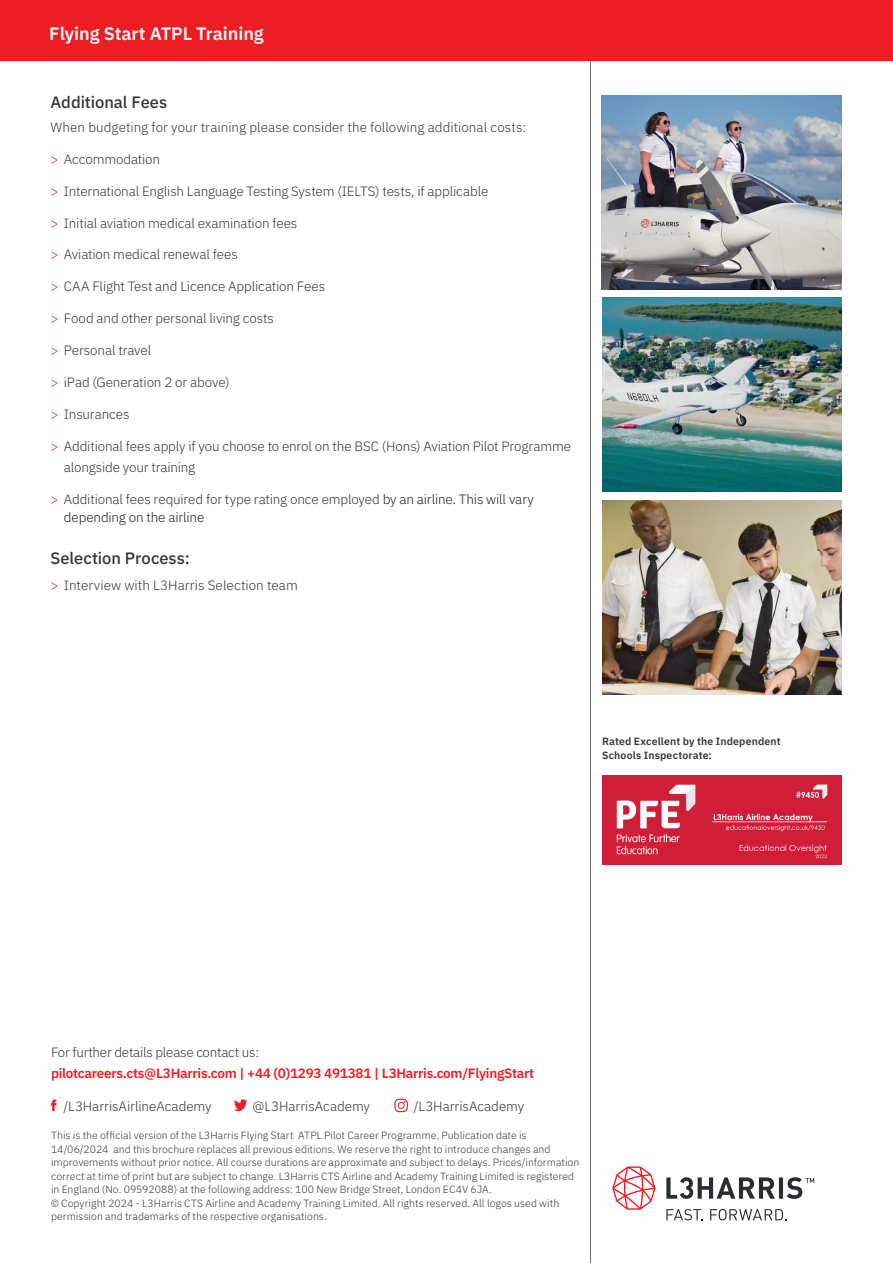
<style>
.page{position:relative;width:893px;height:1263px;background:#fff}
.page>*{position:absolute;margin:0;border:0;box-sizing:border-box;transform-origin:0 0}
.t1{font:600 18px "IBM Plex Sans";color:#fff}
.INTRO___Plex_Sans_Medium_11pt__14_lead__{font:500 16.5px "IBM Plex Sans";color:#363536}
.LIST_LIGHT___Plex_Sans_Light_9pt__12_lea{font:500 16.5px "IBM Plex Sans";letter-spacing:-.005em;color:#363536}
.LIST_LIGHT___Plex_Sans_Light_9pt__12_lea-2{font:300 13.5px/21px "IBM Plex Sans";letter-spacing:-.01em;color:#363536}
.t2{font:600 13.5px "IBM Plex Sans";letter-spacing:-.02em;color:#ee1d23}
.copy{font:300 13.5px "IBM Plex Sans";letter-spacing:-.005em;color:#363536}
.BOILERPLATE___Plex_Sans_Light_7pt__9_lea{font:300 10.5px/13.5px "IBM Plex Sans";letter-spacing:.005em;color:#363536}
.TABLE_BOLD___Plex_Sans_SemiBold_7pt__0_0{font:600 10.5px/13.5px "IBM Plex Sans";letter-spacing:.015em;color:#363536}
.s1{color:#ee1d23}
.s2{color:#231f20}
</style>
<div class="page">
<hr style="left:590px;top:0;width:1px;height:1263px;background:#737473">
<div style="left:0;top:0;width:893px;height:61px;background:#ee1d23"></div>
<img style="left:602px;top:298px;width:240px;height:194px">
<img style="left:602px;top:96px;width:240px;height:193px">
<img style="left:602px;top:501px;width:240px;height:193px">
<svg style="left:612px;top:1166px;width:43px;height:44px"></svg>
<svg style="left:666px;top:1209px;width:37px;height:11px"></svg>
<svg style="left:710px;top:1209px;width:76px;height:11px"></svg>
<svg style="left:666px;top:1177px;width:148px;height:22px"></svg>
<svg style="left:51px;top:1099px;width:5px;height:12px"></svg>
<svg style="left:234px;top:1099px;width:13px;height:12px"></svg>
<svg style="left:394px;top:1099px;width:14px;height:13px"></svg>
<img style="left:602px;top:775px;width:240px;height:89px">
<p class="t1" style="left:49px;top:19px;width:216px">Flying Start ATPL Training</p>
<p class="LIST_LIGHT___Plex_Sans_Light_9pt__12_lea" style="left:50px;top:90px;width:118px">Additional Fees</p>
<p class="LIST_LIGHT___Plex_Sans_Light_9pt__12_lea-2" style="left:50px;top:115px;width:477px">When budgeting for your training please consider the following additional costs:</p>
<p class="LIST_LIGHT___Plex_Sans_Light_9pt__12_lea-2" style="left:50px;top:147px;width:111px"><span class="s1">&gt;</span> Accommodation</p>
<p class="LIST_LIGHT___Plex_Sans_Light_9pt__12_lea-2" style="left:50px;top:179px;width:439px"><span class="s1">&gt;</span> International English Language Testing System (IELTS) tests, if applicable</p>
<p class="LIST_LIGHT___Plex_Sans_Light_9pt__12_lea-2" style="left:50px;top:211px;width:248px"><span class="s1">&gt;</span> Initial aviation medical examination fees</p>
<p class="LIST_LIGHT___Plex_Sans_Light_9pt__12_lea-2" style="left:50px;top:243px;width:189px"><span class="s1">&gt;</span> Aviation medical renewal fees</p>
<p class="LIST_LIGHT___Plex_Sans_Light_9pt__12_lea-2" style="left:50px;top:275px;width:276px"><span class="s1">&gt;</span> CAA Flight Test and Licence Application Fees</p>
<p class="LIST_LIGHT___Plex_Sans_Light_9pt__12_lea-2" style="left:50px;top:307px;width:225px"><span class="s1">&gt;</span> Food and other personal living costs</p>
<p class="LIST_LIGHT___Plex_Sans_Light_9pt__12_lea-2" style="left:50px;top:339px;width:102px"><span class="s1">&gt;</span> Personal travel</p>
<p class="LIST_LIGHT___Plex_Sans_Light_9pt__12_lea-2" style="left:50px;top:371px;width:181px"><span class="s1">&gt;</span> iPad (Generation 2 or above)</p>
<p class="LIST_LIGHT___Plex_Sans_Light_9pt__12_lea-2" style="left:50px;top:403px;width:81px"><span class="s1">&gt;</span> Insurances</p>
<p class="LIST_LIGHT___Plex_Sans_Light_9pt__12_lea-2" style="left:64px;top:434px;width:509px;text-indent:-14px"><span class="s1">&gt;</span> Additional fees apply if you choose to enrol on the BSC (Hons) Aviation Pilot Programme alongside your training</p>
<p class="LIST_LIGHT___Plex_Sans_Light_9pt__12_lea-2" style="left:64px;top:489px;width:472px;line-height:18px;text-indent:-14px"><span class="s1">&gt;</span> Additional fees required for type rating once employed <span class="s2">by an airline. This will vary depending on the airline</span></p>
<p class="INTRO___Plex_Sans_Medium_11pt__14_lead__" style="left:50px;top:545px;width:141px">Selection Process:</p>
<p class="LIST_LIGHT___Plex_Sans_Light_9pt__12_lea-2" style="left:50px;top:574px;width:249px"><span class="s1">&gt;</span> Interview with L3Harris Selection team</p>
<p class="TABLE_BOLD___Plex_Sans_SemiBold_7pt__0_0" style="left:602px;top:734px;width:180px">Rated Excellent by the Independent<br>Schools Inspectorate:</p>
<p class="LIST_LIGHT___Plex_Sans_Light_9pt__12_lea-2" style="left:51px;top:1040px;width:210px">For further details please contact us:</p>
<p class="t2" style="left:51px;top:1062px;width:485px">pilotcareers.cts@L3Harris.com | +44 (0)1293 491381 | L3Harris.com/FlyingStart</p>
<p class="copy" style="left:63px;top:1095px;width:150px">/L3HarrisAirlineAcademy</p>
<p class="copy" style="left:252px;top:1095px;width:119px">@L3HarrisAcademy</p>
<p class="copy" style="left:414px;top:1095px;width:112px">/L3HarrisAcademy</p>
<p class="BOILERPLATE___Plex_Sans_Light_7pt__9_lea" style="left:51px;top:1128px;width:530px">This is the official version of the L3Harris Flying Start ATPL Pilot Career Programme. Publication date is 14/06/2024 and this brochure replaces all previous editions. We reserve the right to introduce changes and improvements without prior notice. All course durations are approximate and subject to delays. Prices/information correct at time of print but are subject to change. L3Harris CTS Airline and Academy Training Limited is registered in England (No. 09592088) at the following address: 100 New Bridge Street, London EC4V 6JA.<br>© Copyright 2024 - L3Harris CTS Airline and Academy Training Limited. All rights reserved. All logos used with permission and trademarks of the respective organisations.</p>
</div>
